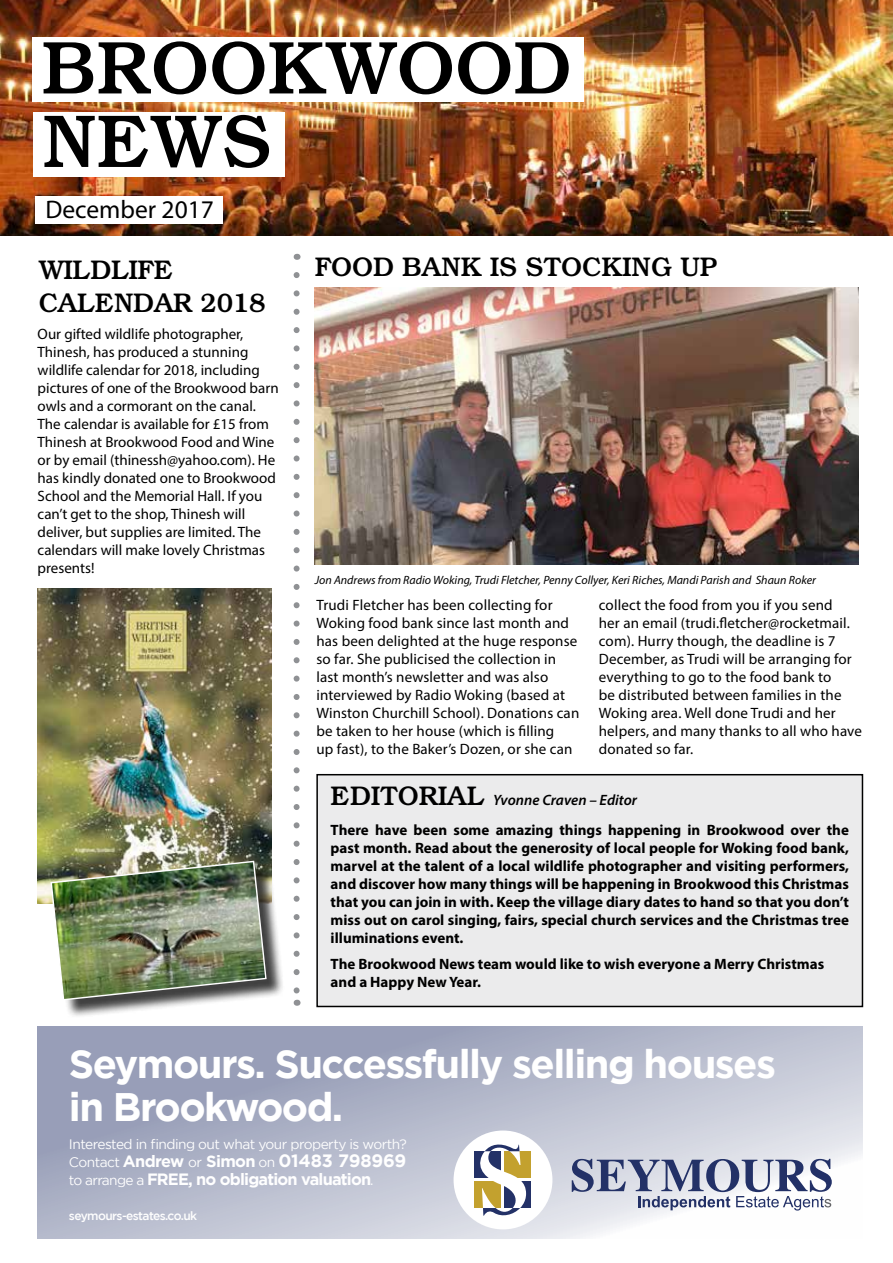
<style>
.page{position:relative;width:893px;height:1263px;background:#fff}
.page>*{position:absolute;margin:0;border:0;box-sizing:border-box;transform-origin:0 0}
.t1{font:500 75px/73.5px "Bookman";color:#000}
.t2{font:700 39.75px/43.5px "Gotham";letter-spacing:-.04em;color:#fff}
.t3{font:500 27px "Bookman";letter-spacing:-.01em;color:#000}
.t4{font:25.5px "Myriad Pro";color:#000}
.t5{font:700 16.35px "Gotham";letter-spacing:-.05em;color:#fff}
.t6{font:15px/18px "Myriad Pro";letter-spacing:.005em;color:#000}
.t7{font:700 15px/18px "Myriad Pro";color:#000}
.t8{font:13.8px/18px "Gotham";letter-spacing:-.04em;color:#fff}
.t9{font:italic 12px "Myriad Pro";color:#000}
.t10{font:500 12px "Gotham";letter-spacing:-.05em;color:#fff}
.s1{font-family:"Bookman";font-weight:500;font-size:27px}
.s2{font-weight:600;font-style:italic}
.s3{font-weight:700;font-size:16.35px}
.s4{font-weight:700;font-size:17.85px}
.s5{font-weight:400;font-size:13.8px}
</style>
<div class="page">
<img style="left:0;top:0;width:893px;height:236px">
<div style="left:317px;top:775px;width:545px;height:231px;background:#ebebec"></div>
<div style="left:316px;top:774px;width:547px;height:233px;border:2px solid #000"></div>
<svg style="left:38px;top:1026px;width:825px;height:212px;background:#b8bdce"></svg>
<div style="left:454px;top:1130px;width:98px;height:99px;background:#fff;border-radius:50%"></div>
<div style="left:505px;top:1151px;width:26px;height:27px;background:#c3a12e"></div>
<div style="left:505px;top:1181px;width:26px;height:27px;background:#233167"></div>
<svg style="left:475px;top:1144px;width:51px;height:72px"></svg>
<svg style="left:572px;top:1159px;width:260px;height:51px"></svg>
<img style="left:315px;top:288px;width:544px;height:276px">
<img style="left:38px;top:589px;width:233px;height:315px">
<div style="left:53px;top:863px;width:232px;height:155px;background:#000;opacity:.75"></div>
<img style="left:50px;top:860px;width:217px;height:141px">
<svg style="left:294px;top:275px;width:6px;height:719px"></svg>
<div style="left:36px;top:196px;width:187px;height:28px;background:#fff"></div>
<div style="left:33px;top:37px;width:551px;height:64px;background:#fff"></div>
<div style="left:33px;top:112px;width:252px;height:64px;background:#fff"></div>
<h1 class="t1" style="left:43px;top:31px;width:531px">BROOKWOOD<br>NEWS</h1>
<h3 class="t4" style="left:45px;top:194px;width:170px">December 2017</h3>
<h3 class="t3" style="left:39px;top:254px;width:136px">WILDLIFE</h3>
<h3 class="t3" style="left:315px;top:251px;width:405px">FOOD BANK IS STOCKING UP</h3>
<h3 class="t3" style="left:39px;top:287px;width:229px">CALENDAR 2018</h3>
<p class="t6" style="left:38px;top:324px;width:243px">Our gifted wildlife photographer, Thinesh, has produced a stunning wildlife calendar for 2018, including pictures of one of the Brookwood barn owls and a cormorant on the canal.<br>The calendar is available for £15 from Thinesh at Brookwood Food and Wine or by email (thinessh@yahoo.com). He has kindly donated one to Brookwood School and the Memorial Hall. If you can’t get to the shop, Thinesh will deliver, but supplies are limited. The calendars will make lovely Christmas presents!</p>
<p class="t9" style="left:315px;top:572px;width:503px">Jon Andrews from Radio Woking, Trudi Fletcher, Penny Collyer, Keri Riches, Mandi Parish and Shaun Roker</p>
<p class="t6" style="left:316px;top:596px;width:264px">Trudi Fletcher has been collecting for Woking food bank since last month and has been delighted at the huge response so far. She publicised the collection in last month’s newsletter and was also interviewed by Radio Woking (based at Winston Churchill School). Donations can be taken to her house (which is filling<br>up fast), to the Baker’s Dozen, or she can</p>
<p class="t6" style="left:599px;top:596px;width:265px">collect the food from you if you send<br>her an email (trudi.fletcher@rocketmail. com). Hurry though, the deadline is 7<br>December, as Trudi will be arranging for everything to go to the food bank to<br>be distributed between families in the Woking area. Well done Trudi and her helpers, and many thanks to all who have donated so far.</p>
<p class="t7" style="left:331px;top:785px;width:520px;line-height:29.5px"><span class="s1">EDITORIAL</span> <span class="s2">Yvonne Craven – Editor<br></span>There have been some amazing things happening in Brookwood over the</p>
<p class="t7" style="left:331px;top:838px;width:520px;text-align:justify">past month. Read about the generosity of local people for Woking food bank, marvel at the talent of a local wildlife photographer and visiting performers, and discover how many things will be happening in Brookwood this Christmas that you can join in with. Keep the village diary dates to hand so that you don’t miss out on carol singing, fairs, special church services and the Christmas tree illuminations event.</p>
<p class="t7" style="left:331px;top:954px;width:495px">The Brookwood News team would like to wish everyone a Merry Christmas and a Happy New Year.</p>
<h2 class="t2" style="left:69px;top:1041px;width:709px">Seymours. Successfully selling houses in Brookwood.</h2>
<p class="t8" style="left:69px;top:1135px;width:339px">Interested in finding out what your property is worth?<br>Contact <span class="s3">Andrew</span> or <span class="s3">Simon</span> on <span class="s4">01483 798969</span></p>
<p class="t5" style="left:69px;top:1170px;width:306px"><span class="s5">to arrange a</span> FREE, no obligation valuation<span class="s5">.</span></p>
<p class="t10" style="left:69px;top:1208px;width:130px">seymours-estates.co.uk</p>
</div>
